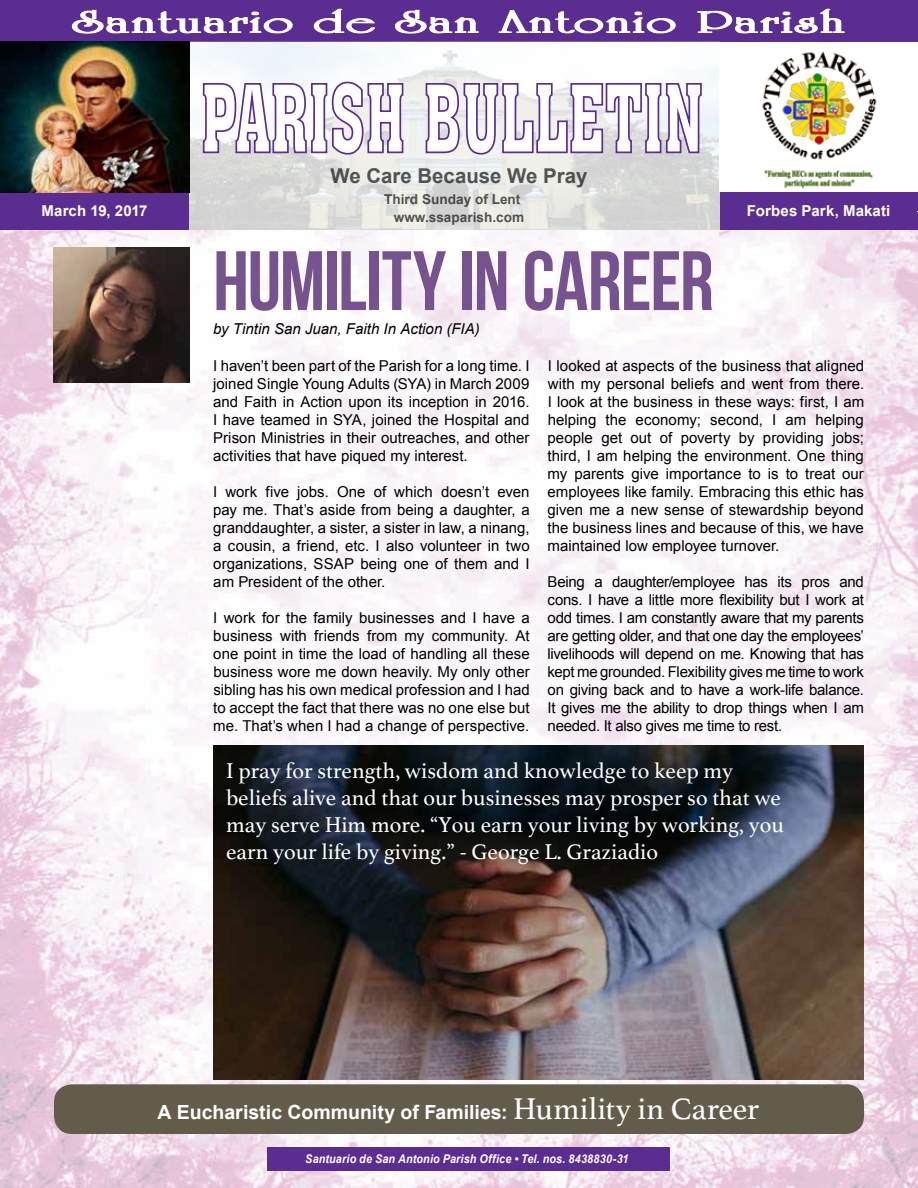
<style>
.page{position:relative;width:918px;height:1188px;background:#fff}
.page>*{position:absolute;margin:0;border:0;box-sizing:border-box;transform-origin:0 0}
.t1{font:700 84px "Bebas Neue";letter-spacing:-.015em;color:#76528f}
.t2{font:22.5px/27px "Athelas";color:#fff}
.t3{font:700 20.4px "Arial";color:#58595b}
.t4{font:700 19.5px "Arial";color:#fff}
.t5{font:15px/18px "Arial";color:#000;text-align:justify}
.t6{font:italic 15px "Arial";letter-spacing:.005em;color:#000}
.t7{font:700 15px "Arial";letter-spacing:.01em;color:#fff}
.t8{font:700 13.65px "Arial";color:#58595b}
.t9{font:italic 700 12px "Arial";letter-spacing:.015em;color:#fff;scale:.9 1}
.s1{font-family:"Athelas";font-weight:400;font-size:31.5px}
</style>
<div class="page">
<img style="left:0;top:230px;width:918px;height:958px">
<div style="left:267px;top:1148px;width:403px;height:23px;background:#5c2d91"></div>
<div style="left:0;top:0;width:918px;height:230px;background:#5c2d91"></div>
<svg style="left:72px;top:10px;width:220px;height:23px"></svg>
<svg style="left:314px;top:9px;width:61px;height:24px"></svg>
<svg style="left:395px;top:10px;width:83px;height:23px"></svg>
<svg style="left:499px;top:10px;width:176px;height:23px"></svg>
<svg style="left:698px;top:9px;width:146px;height:24px"></svg>
<img style="left:189px;top:42px;width:530px;height:188px">
<svg style="left:202px;top:56px;width:501px;height:134px;background:#e3dfe8"></svg>
<div style="left:719px;top:42px;width:199px;height:150px;background:#fff"></div>
<img style="left:762px;top:51px;width:115px;height:138px">
<img style="left:0;top:42px;width:189px;height:150px">
<img style="left:213px;top:745px;width:651px;height:335px">
<div style="left:54px;top:1084px;width:810px;height:50px;background:#645c4b;border-radius:18px"></div>
<img style="left:54px;top:247px;width:135px;height:135px">
<h3 class="t3" style="left:330px;top:163px;width:259px">We Care Because We Pray</h3>
<p class="t8" style="left:384px;top:190px;width:138px">Third Sunday of Lent</p>
<p class="t7" style="left:42px;top:201px;width:107px">March 19, 2017</p>
<p class="t7" style="left:747px;top:201px;width:145px">Forbes Park, Makati</p>
<p class="t8" style="left:394px;top:208px;width:132px">www.ssaparish.com</p>
<h1 class="t1" style="left:213px;top:235px;width:502px">HUMILITY IN CAREER</h1>
<p class="t6" style="left:213px;top:319px;width:268px">by Tintin San Juan, Faith In Action (FIA)</p>
<p class="t5" style="left:213px;top:357px;width:318px">I haven’t been part of the Parish for a long time. I joined Single Young Adults (SYA) in March 2009 and Faith in Action upon its inception in 2016.<br>I have teamed in SYA, joined the Hospital and Prison Ministries in their outreaches, and other activities that have piqued my interest.</p>
<p class="t5" style="left:213px;top:483px;width:318px">I work five jobs. One of which doesn’t even pay me. That’s aside from being a daughter, a granddaughter, a sister, a sister in law, a ninang, a cousin, a friend, etc. I also volunteer in two organizations, SSAP being one of them and I am President of the other.</p>
<p class="t5" style="left:213px;top:609px;width:318px">I work for the family businesses and I have a business with friends from my community. At one point in time the load of handling all these business wore me down heavily. My only other sibling has his own medical profession and I had to accept the fact that there was no one else but me. That’s when I had a change of perspective.</p>
<p class="t5" style="left:548px;top:357px;width:318px">I looked at aspects of the business that aligned with my personal beliefs and went from there.<br>I look at the business in these ways: first, I am helping the economy; second, I am helping people get out of poverty by providing jobs; third, I am helping the environment. One thing my parents give importance to is to treat our employees like family. Embracing this ethic has given me a new sense of stewardship beyond the business lines and because of this, we have maintained low employee turnover.</p>
<p class="t5" style="left:548px;top:573px;width:318px">Being a daughter/employee has its pros and cons. I have a little more flexibility but I work at odd times. I am constantly aware that my parents are getting older, and that one day the employees’ livelihoods will depend on me. Knowing that has kept me grounded. Flexibility gives me time to work on giving back and to have a work-life balance.<br>It gives me the ability to drop things when I am needed. It also gives me time to rest.</p>
<h2 class="t2" style="left:226px;top:756px;width:560px">I pray for strength, wisdom and knowledge to keep my beliefs alive and that our businesses may prosper so that we may serve Him more. “You earn your living by working, you earn your life by giving.” - George L. Graziadio</h2>
<h3 class="t4" style="left:157px;top:1099px;width:603px">A Eucharistic Community of Families: <span class="s1">Humility in Career</span></h3>
<p class="t9" style="left:305px;top:1151px;width:361px">Santuario de San Antonio Parish Office • Tel. nos. 8438830-31</p>
</div>
